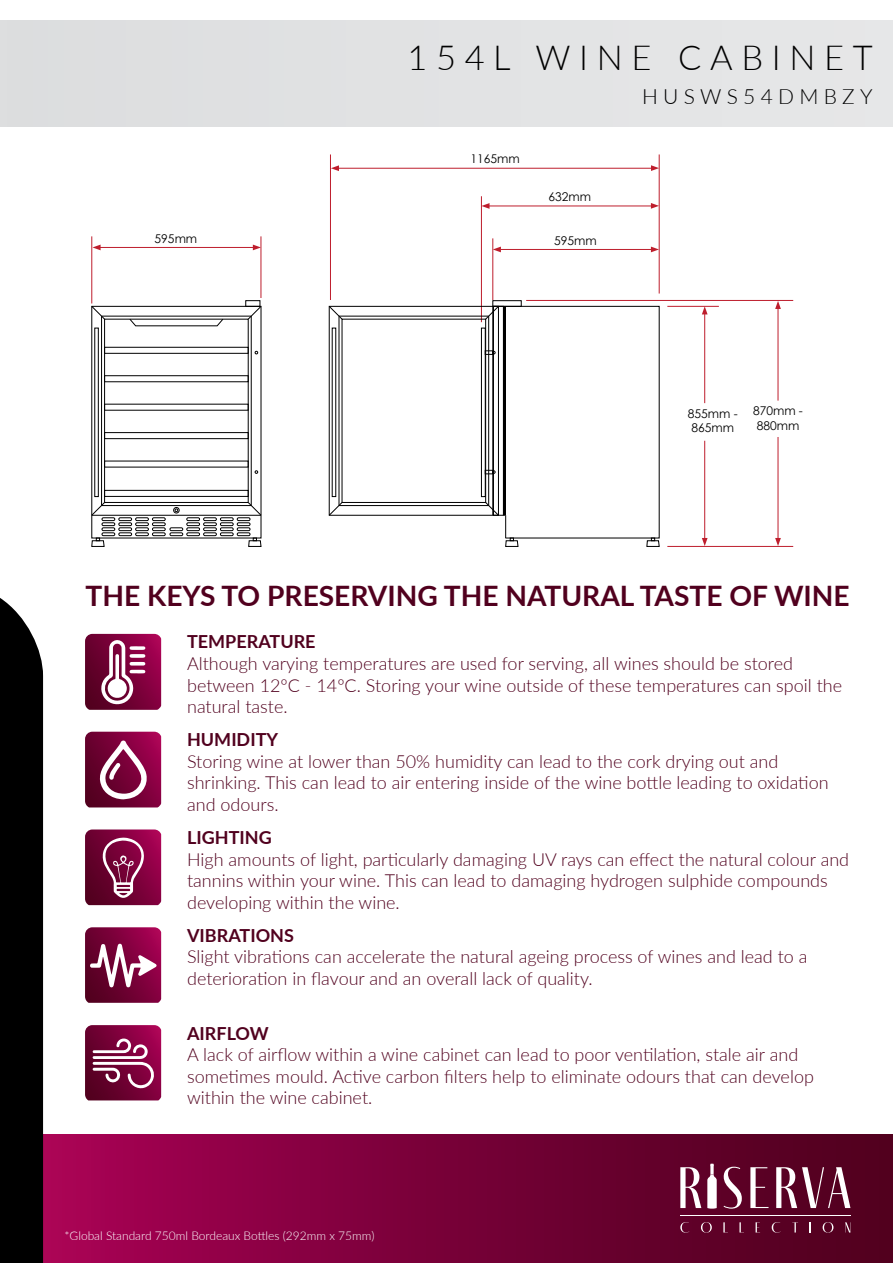
<style>
.page{position:relative;width:893px;height:1263px;background:#fff}
.page>*{position:absolute;margin:0;border:0;box-sizing:border-box;transform-origin:0 0}
.t1{font:300 34.5px "Lato";letter-spacing:.25em;color:#000}
.t2{font:700 28.2px "Lato";color:#51001e}
.t3{font:300 21px "Lato";letter-spacing:.25em;color:#000}
.t4{font:300 18px/21.6px "Lato";color:#51001e}
.t5{font:700 18px "Lato";color:#51001e}
.t6{font:300 12px "Lato";color:#fff}
.t7{font:12px/14.4px "Century Gothic";color:#000;text-align:center}
</style>
<div class="page">
<div style="left:0;top:1135px;width:893px;height:128px;background:linear-gradient(to right,#ab0157,#4b001b)"></div>
<div style="left:0;top:598px;width:43px;height:665px;background:#000"></div>
<div style="left:13px;top:21px;width:880px;height:106px;background:#e2e3e4"></div>
<svg style="left:85px;top:634px;width:76px;height:76px"></svg>
<svg style="left:85px;top:732px;width:76px;height:75px;background:#8d2856"></svg>
<svg style="left:85px;top:829px;width:76px;height:76px;background:#871c4d"></svg>
<svg style="left:85px;top:927px;width:76px;height:76px;background:#8e2a58"></svg>
<svg style="left:85px;top:1025px;width:76px;height:75px;background:#8c2755"></svg>
<hr style="left:680px;top:1215px;width:170px;height:1px;background:#fff">
<svg style="left:680px;top:1222px;width:9px;height:11px"></svg>
<svg style="left:701px;top:1222px;width:11px;height:11px"></svg>
<svg style="left:723px;top:1222px;width:5px;height:10px"></svg>
<svg style="left:739px;top:1222px;width:5px;height:10px"></svg>
<svg style="left:756px;top:1222px;width:4px;height:10px"></svg>
<svg style="left:772px;top:1222px;width:9px;height:11px"></svg>
<svg style="left:792px;top:1222px;width:6px;height:10px"></svg>
<svg style="left:823px;top:1222px;width:10px;height:11px"></svg>
<svg style="left:845px;top:1222px;width:5px;height:10px"></svg>
<svg style="left:680px;top:1167px;width:21px;height:41px"></svg>
<svg style="left:723px;top:1167px;width:19px;height:41px"></svg>
<svg style="left:750px;top:1167px;width:18px;height:41px"></svg>
<svg style="left:776px;top:1167px;width:74px;height:41px"></svg>
<svg style="left:707px;top:1164px;width:10px;height:44px"></svg>
<div style="left:104px;top:347px;width:144px;height:6px;border:1px solid #000"></div>
<div style="left:104px;top:432px;width:144px;height:7px;border:1px solid #000"></div>
<div style="left:104px;top:490px;width:144px;height:6px;border:1px solid #000"></div>
<hr style="left:92px;top:515px;width:169px;height:1px;background:#000">
<div style="left:104px;top:319px;width:145px;height:184px;border:1px solid #000"></div>
<svg style="left:91px;top:306px;width:14px;height:14px"></svg>
<svg style="left:247px;top:306px;width:15px;height:14px"></svg>
<svg style="left:247px;top:502px;width:15px;height:14px"></svg>
<svg style="left:91px;top:502px;width:14px;height:14px"></svg>
<hr style="left:101px;top:505px;width:150px;height:1px;background:#000">
<hr style="left:251px;top:316px;width:1px;height:190px;background:#000">
<hr style="left:102px;top:316px;width:149px;height:1px;background:#000">
<hr style="left:101px;top:316px;width:1px;height:190px;background:#000">
<div style="left:94px;top:328px;width:5px;height:169px;border:1px solid #000"></div>
<div style="left:481px;top:328px;width:5px;height:169px;border:1px solid #000"></div>
<svg style="left:173px;top:507px;width:6px;height:6px"></svg>
<div style="left:187px;top:517px;width:13px;height:4px;border:1px solid #000"></div>
<div style="left:203px;top:533px;width:14px;height:3px;border:1px solid #000"></div>
<div style="left:203px;top:528px;width:14px;height:3px;border:1px solid #000"></div>
<div style="left:203px;top:523px;width:14px;height:3px;border:1px solid #000"></div>
<div style="left:203px;top:517px;width:14px;height:4px;border:1px solid #000"></div>
<div style="left:220px;top:517px;width:13px;height:4px;border:1px solid #000"></div>
<div style="left:237px;top:517px;width:13px;height:4px;border:1px solid #000"></div>
<div style="left:102px;top:517px;width:13px;height:4px;border:1px solid #000"></div>
<div style="left:119px;top:517px;width:13px;height:4px;border:1px solid #000"></div>
<div style="left:135px;top:533px;width:14px;height:3px;border:1px solid #000"></div>
<div style="left:135px;top:528px;width:14px;height:3px;border:1px solid #000"></div>
<div style="left:135px;top:523px;width:14px;height:3px;border:1px solid #000"></div>
<div style="left:135px;top:517px;width:14px;height:4px;border:1px solid #000"></div>
<svg style="left:152px;top:523px;width:48px;height:13px"></svg>
<div style="left:152px;top:517px;width:13px;height:4px;border:1px solid #000"></div>
<svg style="left:220px;top:523px;width:42px;height:24px"></svg>
<svg style="left:91px;top:523px;width:41px;height:24px"></svg>
<hr style="left:481px;top:196px;width:1px;height:126px;background:#be1e2d">
<hr style="left:659px;top:154px;width:1px;height:140px;background:#be1e2d">
<hr style="left:492px;top:238px;width:1px;height:62px;background:#be1e2d">
<hr style="left:330px;top:154px;width:1px;height:146px;background:#be1e2d">
<hr style="left:500px;top:249px;width:151px;height:1px;background:#be1e2d">
<hr style="left:260px;top:236px;width:1px;height:62px;background:#be1e2d">
<hr style="left:91px;top:236px;width:1px;height:67px;background:#be1e2d">
<hr style="left:98px;top:247px;width:157px;height:1px;background:#be1e2d">
<hr style="left:487px;top:205px;width:167px;height:1px;background:#be1e2d">
<hr style="left:667px;top:306px;width:52px;height:1px;background:#be1e2d">
<hr style="left:526px;top:300px;width:267px;height:1px;background:#be1e2d">
<hr style="left:667px;top:546px;width:126px;height:1px;background:#be1e2d">
<hr style="left:704px;top:313px;width:1px;height:90px;background:#be1e2d">
<hr style="left:704px;top:441px;width:1px;height:99px;background:#be1e2d">
<svg style="left:253px;top:245px;width:8px;height:5px"></svg>
<svg style="left:651px;top:247px;width:8px;height:5px"></svg>
<svg style="left:702px;top:306px;width:6px;height:8px"></svg>
<svg style="left:702px;top:538px;width:6px;height:8px"></svg>
<hr style="left:777px;top:307px;width:1px;height:94px;background:#be1e2d">
<hr style="left:777px;top:437px;width:1px;height:103px;background:#be1e2d">
<svg style="left:775px;top:301px;width:6px;height:8px"></svg>
<svg style="left:775px;top:538px;width:6px;height:8px"></svg>
<svg style="left:651px;top:203px;width:8px;height:6px"></svg>
<svg style="left:92px;top:245px;width:9px;height:5px"></svg>
<svg style="left:493px;top:247px;width:8px;height:5px"></svg>
<svg style="left:481px;top:203px;width:8px;height:6px"></svg>
<hr style="left:336px;top:168px;width:318px;height:1px;background:#be1e2d">
<svg style="left:651px;top:165px;width:8px;height:6px"></svg>
<svg style="left:331px;top:165px;width:8px;height:6px"></svg>
<div style="left:245px;top:300px;width:15px;height:7px;border:1px solid #000"></div>
<div style="left:492px;top:300px;width:30px;height:7px;border:1px solid #000"></div>
<div style="left:329px;top:306px;width:170px;height:209px;border:1px solid #000"></div>
<svg style="left:329px;top:306px;width:13px;height:14px"></svg>
<svg style="left:329px;top:502px;width:13px;height:14px"></svg>
<hr style="left:339px;top:505px;width:150px;height:1px;background:#000">
<hr style="left:339px;top:316px;width:150px;height:1px;background:#000">
<hr style="left:339px;top:316px;width:1px;height:190px;background:#000">
<svg style="left:485px;top:305px;width:175px;height:242px"></svg>
<svg style="left:129px;top:319px;width:94px;height:7px"></svg>
<h1 class="t1" style="left:407px;top:34px;width:467px">154L WINE CABINET</h1>
<p class="t3" style="left:642px;top:82px;width:232px">HUSWS54DMBZY</p>
<p class="t7" style="left:155px;top:231px;width:44px">595mm</p>
<p class="t7" style="left:470px;top:152px;width:51px">1165mm</p>
<p class="t7" style="left:548px;top:189px;width:44px">632mm</p>
<p class="t7" style="left:554px;top:233px;width:44px">595mm</p>
<p class="t7" style="left:688px;top:406px;width:51px">855mm -<br>865mm</p>
<p class="t7" style="left:753px;top:404px;width:51px">870mm -<br>880mm</p>
<h2 class="t2" style="left:86px;top:575px;width:766px">THE KEYS TO PRESERVING THE NATURAL TASTE OF WINE</h2>
<p class="t5" style="left:187px;top:628px;width:130px">TEMPERATURE</p>
<p class="t4" style="left:187px;top:652px;width:657px">Although varying temperatures are used for serving, all wines should be stored between 12ºC - 14ºC. Storing your wine outside of these temperatures can spoil the natural taste.</p>
<p class="t5" style="left:187px;top:726px;width:93px">HUMIDITY</p>
<p class="t4" style="left:187px;top:750px;width:643px">Storing wine at lower than 50% humidity can lead to the cork drying out and shrinking. This can lead to air entering inside of the wine bottle leading to oxidation and odours.</p>
<p class="t5" style="left:187px;top:824px;width:86px">LIGHTING</p>
<p class="t4" style="left:187px;top:848px;width:664px">High amounts of light, particularly damaging UV rays can effect the natural colour and tannins within your wine. This can lead to damaging hydrogen sulphide compounds developing within the wine.</p>
<p class="t5" style="left:187px;top:922px;width:108px">VIBRATIONS</p>
<p class="t4" style="left:187px;top:945px;width:622px">Slight vibrations can accelerate the natural ageing process of wines and lead to a deterioration in flavour and an overall lack of quality.</p>
<p class="t5" style="left:187px;top:1020px;width:83px">AIRFLOW</p>
<p class="t4" style="left:187px;top:1043px;width:628px">A lack of airflow within a wine cabinet can lead to poor ventilation, stale air and sometimes mould. Active carbon filters help to eliminate odours that can develop within the wine cabinet.</p>
<p class="t6" style="left:65px;top:1227px;width:311px">*Global Standard 750ml Bordeaux Bottles (292mm x 75mm)</p>
</div>
